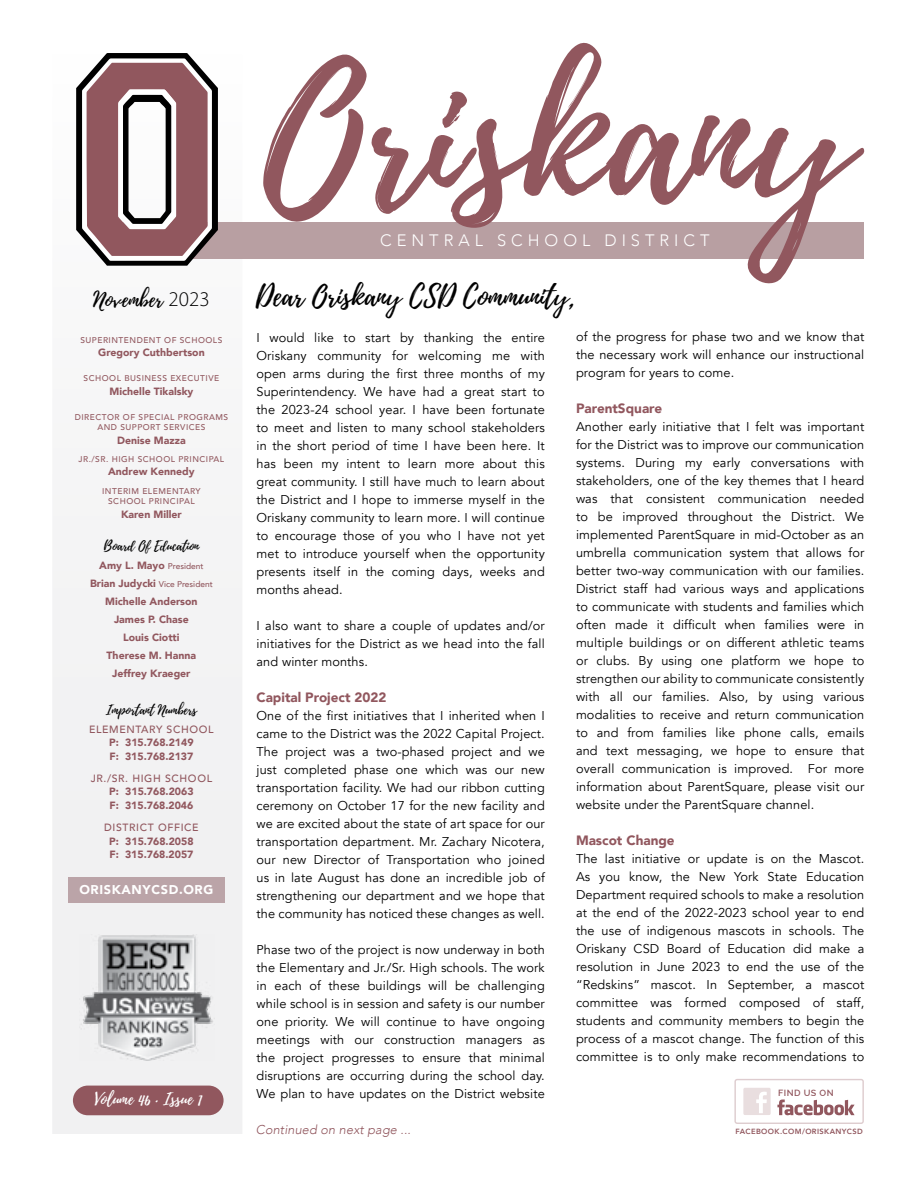
<style>
.page{position:relative;width:918px;height:1188px;background:#fff}
.page>*{position:absolute;margin:0;border:0;box-sizing:border-box;transform-origin:0 0}
.t1{font:187.5px "Playlist Script";color:#91575e}
.t2{font:28.5px "Playlist Script";color:#000}
.t3{font:21px "Playlist Script";color:#000}
.t4{font:300 16.5px "Avenir";letter-spacing:.3em;color:#fff}
.t5{font:16.5px "Playlist Script";color:#fff}
.t6{font:900 13.5px "Avenir";color:#91575e}
.t7{font:13.35px "Playlist Script";color:#000}
.t8{font:12.75px/18px "Avenir";letter-spacing:.01em;color:#000;text-align:justify}
.t9{font:italic 300 12.75px "Avenir";letter-spacing:.01em;color:#91575e}
.t10{font:900 12.75px "Avenir";letter-spacing:.05em;color:#fff}
.t11{font:900 10.5px/18px "Avenir";color:#91575e}
.t12{font:500 10.5px "Avenir";letter-spacing:.06em;color:#91575e}
.t13{font:600 9px "Raleway";letter-spacing:.05em;color:#91575e}
.t14{font:500 8.4px/10.5px "Avenir";letter-spacing:.06em;color:#91575e;text-align:center}
.t15{font:500 8.4px "Avenir";color:#91575e}
.t16{font:800 7.5px "Avenir";letter-spacing:.05em;color:#91575e}
.s1{font-family:"Myriad Pro";font-weight:300}
.s2{font-weight:500;font-size:8.4px}
.s3{font-weight:900;font-size:10.5px}
</style>
<div class="page">
<div style="left:52px;top:54px;width:190px;height:1080px;background:#f1f1f2;border:2px solid #f1f1f2"></div>
<div style="left:108px;top:223px;width:756px;height:36px;background:#b89fa2"></div>
<div style="left:68px;top:877px;width:156px;height:25px;background:#bba4a8"></div>
<div style="left:73px;top:1086px;width:151px;height:29px;background:#91575e;border-radius:15px"></div>
<img style="left:81px;top:935px;width:132px;height:126px">
<svg style="left:76px;top:53px;width:142px;height:213px"></svg>
<svg style="left:734px;top:1079px;width:130px;height:45px"></svg>
<h3 class="t3" style="left:93px;top:285px;width:118px">November <span class="s1">2023</span></h3>
<p class="t14" style="left:80px;top:334px;width:143px">SUPERINTENDENT OF SCHOOLS</p>
<p class="t11" style="left:98px;top:343px;width:108px">Gregory Cuthbertson</p>
<p class="t14" style="left:84px;top:373px;width:137px">SCHOOL BUSINESS EXECUTIVE</p>
<p class="t11" style="left:110px;top:382px;width:85px">Michelle Tikalsky</p>
<p class="t14" style="left:75px;top:411px;width:155px">DIRECTOR OF SPECIAL PROGRAMS<br>AND SUPPORT SERVICES</p>
<p class="t11" style="left:117px;top:431px;width:70px">Denise Mazza</p>
<p class="t14" style="left:79px;top:453px;width:147px">JR./SR. HIGH SCHOOL PRINCIPAL</p>
<p class="t11" style="left:108px;top:462px;width:88px">Andrew Kennedy</p>
<p class="t14" style="left:102px;top:485px;width:100px">INTERIM ELEMENTARY<br>SCHOOL PRINCIPAL</p>
<p class="t11" style="left:121px;top:505px;width:62px">Karen Miller</p>
<p class="t7" style="left:104px;top:537px;width:97px">Board Of Education</p>
<p class="t11" style="left:99px;top:556px;width:106px">Amy L. Mayo <span class="s2">President</span></p>
<p class="t15" style="left:90px;top:577px;width:124px"><span class="s3">Brian Judycki</span> Vice President</p>
<p class="t11" style="left:105px;top:592px;width:94px;text-align:center">Michelle Anderson<br>James P. Chase<br>Louis Ciotti<br>Therese M. Hanna<br>Jeffrey Kraeger</p>
<p class="t7" style="left:106px;top:701px;width:92px">Important Numbers</p>
<p class="t12" style="left:89px;top:720px;width:126px">ELEMENTARY SCHOOL</p>
<p class="t11" style="left:109px;top:736px;width:86px;line-height:13.4px">P: 315.768.2149<br>F: 315.768.2137</p>
<p class="t12" style="left:91px;top:769px;width:123px">JR./SR. HIGH SCHOOL</p>
<p class="t11" style="left:109px;top:785px;width:86px;line-height:13.4px">P: 315.768.2063<br>F: 315.768.2046</p>
<p class="t12" style="left:104px;top:819px;width:96px">DISTRICT OFFICE</p>
<p class="t11" style="left:109px;top:834px;width:86px;line-height:13.4px">P: 315.768.2058<br>F: 315.768.2057</p>
<p class="t10" style="left:79px;top:879px;width:136px">ORISKANYCSD.ORG</p>
<p class="t5" style="left:95px;top:1088px;width:109px">Volume 46 . Issue 1</p>
<h1 class="t1" style="left:263px;top:4px;width:589px">Oriskany</h1>
<p class="t4" style="left:380px;top:230px;width:331px">CENTRAL SCHOOL DISTRICT</p>
<h2 class="t2" style="left:256px;top:276px;width:321px">Dear Oriskany CSD Community,</h2>
<p class="t8" style="left:256px;top:329px;width:290px">I would like to start by thanking the entire Oriskany community for welcoming me with open arms during the first three months of my Superintendency. We have had a great start to the 2023-24 school year. I have been fortunate to meet and listen to many school stakeholders in the short period of time I have been here. It has been my intent to learn more about this great community. I still have much to learn about the District and I hope to immerse myself in the Oriskany community to learn more. I will continue to encourage those of you who I have not yet met to introduce yourself when the opportunity presents itself in the coming days, weeks and months ahead.</p>
<p class="t8" style="left:256px;top:617px;width:290px">I also want to share a couple of updates and/or initiatives for the District as we head into the fall and winter months.</p>
<p class="t6" style="left:256px;top:686px;width:131px">Capital Project 2022</p>
<p class="t8" style="left:256px;top:707px;width:290px">One of the first initiatives that I inherited when I came to the District was the 2022 Capital Project.<br>The project was a two-phased project and we just completed phase one which was our new transportation facility. We had our ribbon cutting ceremony on October 17 for the new facility and we are excited about the state of art space for our transportation department. Mr. Zachary Nicotera, our new Director of Transportation who joined us in late August has done an incredible job of strengthening our department and we hope that the community has noticed these changes as well.</p>
<p class="t8" style="left:256px;top:941px;width:290px">Phase two of the project is now underway in both the Elementary and Jr./Sr. High schools. The work in each of these buildings will be challenging while school is in session and safety is our number one priority. We will continue to have ongoing meetings with our construction managers as the project progresses to ensure that minimal disruptions are occurring during the school day.<br>We plan to have updates on the District website</p>
<p class="t9" style="left:256px;top:1122px;width:156px">Continued on next page ...</p>
<p class="t8" style="left:576px;top:328px;width:290px">of the progress for phase two and we know that the necessary work will enhance our instructional program for years to come.</p>
<p class="t6" style="left:576px;top:397px;width:88px">ParentSquare</p>
<p class="t8" style="left:576px;top:418px;width:290px">Another early initiative that I felt was important for the District was to improve our communication systems. During my early conversations with stakeholders, one of the key themes that I heard was that consistent communication needed to be improved throughout the District. We implemented ParentSquare in mid-October as an umbrella communication system that allows for better two-way communication with our families.<br>District staff had various ways and applications to communicate with students and families which often made it difficult when families were in multiple buildings or on different athletic teams or clubs. By using one platform we hope to strengthen our ability to communicate consistently with all our families. Also, by using various modalities to receive and return communication to and from families like phone calls, emails and text messaging, we hope to ensure that overall communication is improved. For more information about ParentSquare, please visit our website under the ParentSquare channel.</p>
<p class="t6" style="left:576px;top:829px;width:100px">Mascot Change</p>
<p class="t8" style="left:576px;top:850px;width:290px">The last initiative or update is on the Mascot.<br>As you know, the New York State Education Department required schools to make a resolution at the end of the 2022-2023 school year to end the use of indigenous mascots in schools. The Oriskany CSD Board of Education did make a resolution in June 2023 to end the use of the “Redskins” mascot. In September, a mascot committee was formed composed of staff, students and community members to begin the process of a mascot change. The function of this committee is to only make recommendations to</p>
<p class="t13" style="left:778px;top:1088px;width:57px">FIND US ON</p>
<p class="t16" style="left:735px;top:1125px;width:129px">FACEBOOK.COM/ORISKANYCSD</p>
</div>
